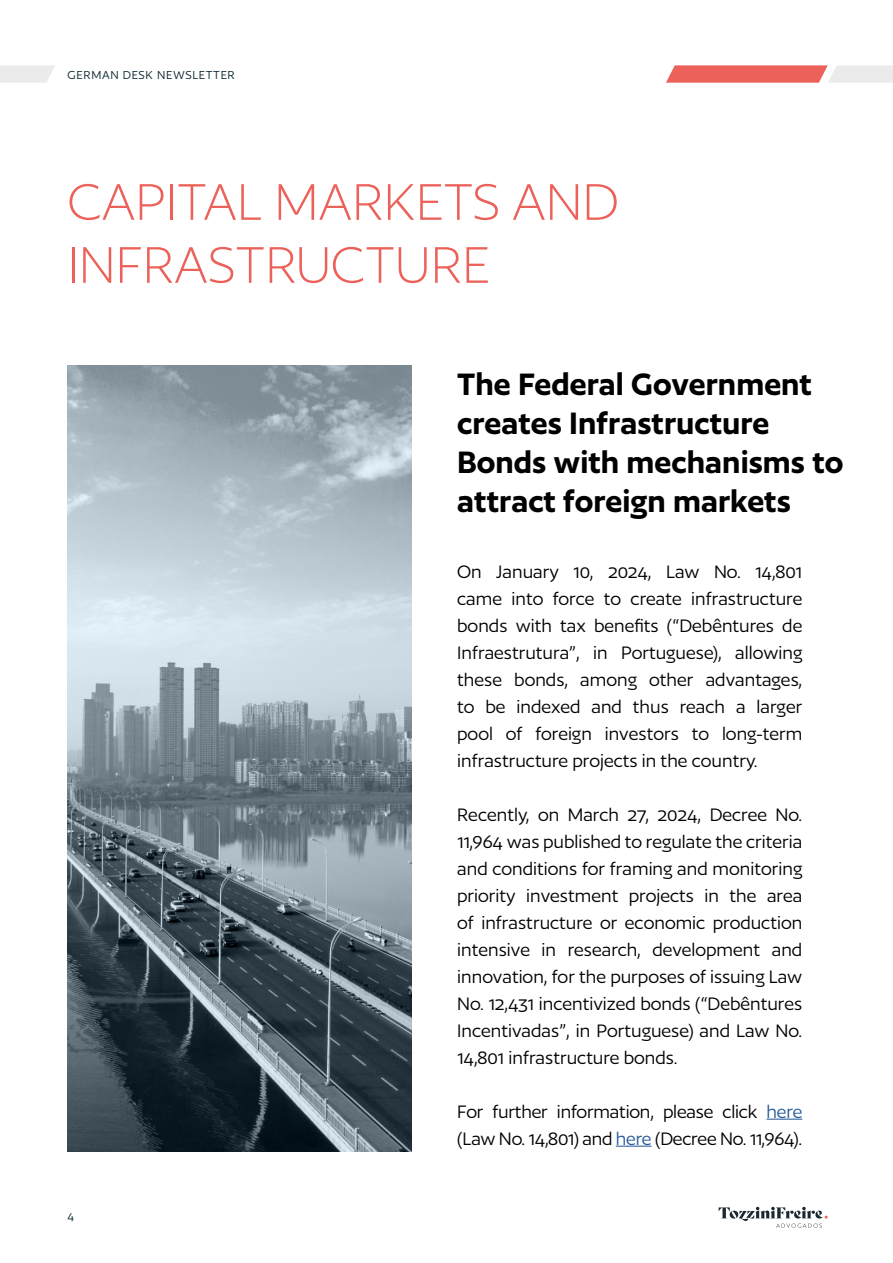
<style>
.page{position:relative;width:893px;height:1263px;background:#fff}
.page>*{position:absolute;margin:0;border:0;box-sizing:border-box;transform-origin:0 0}
.t1{font:300 60px/63px "Author";color:#ec6159}
.t2{font:600 36px/39px "Author";color:#000}
.t3{font:21px/27px "Author";color:#000;text-align:justify}
.t4{font:13.5px "Author";letter-spacing:.05em;color:#0b2430}
.s1{color:#275b9b}
</style>
<div class="page">
<svg style="left:0;top:65px;width:55px;height:18px"></svg>
<svg style="left:666px;top:65px;width:227px;height:18px;background:#ed938e"></svg>
<svg style="left:719px;top:1207px;width:109px;height:21px"></svg>
<hr style="left:766px;top:1118px;width:36px;height:2px;background:#275b9b">
<hr style="left:616px;top:1145px;width:35px;height:2px;background:#275b9b">
<img style="left:68px;top:365px;width:344px;height:786px">
<p class="t4" style="left:68px;top:68px;width:169px">GERMAN DESK NEWSLETTER</p>
<h1 class="t1" style="left:68px;top:170px;width:553px">CAPITAL MARKETS AND<br>INFRASTRUCTURE</h1>
<h2 class="t2" style="left:457px;top:364px;width:388px">The Federal Government creates Infrastructure<br>Bonds with mechanisms to attract foreign markets</h2>
<p class="t4" style="left:68px;top:1209px;width:8px">4</p>
<p class="t3" style="left:457px;top:558px;width:347px">On January 10, 2024, Law No. 14,801 came into force to create infrastructure bonds with tax benefits (“Debêntures de Infraestrutura”, in Portuguese), allowing these bonds, among other advantages, to be indexed and thus reach a larger pool of foreign investors to long-term infrastructure projects in the country.</p>
<p class="t3" style="left:457px;top:801px;width:347px">Recently, on March 27, 2024, Decree No.<br>11,964 was published to regulate the criteria and conditions for framing and monitoring priority investment projects in the area of infrastructure or economic production intensive in research, development and innovation, for the purposes of issuing Law No. 12,431 incentivized bonds (“Debêntures Incentivadas”, in Portuguese) and Law No.<br>14,801 infrastructure bonds.</p>
<p class="t3" style="left:457px;top:1098px;width:347px">For further information, please click <span class="s1">here </span>(Law No. 14,801) and <span class="s1">here</span> (Decree No. 11,964).</p>
</div>
